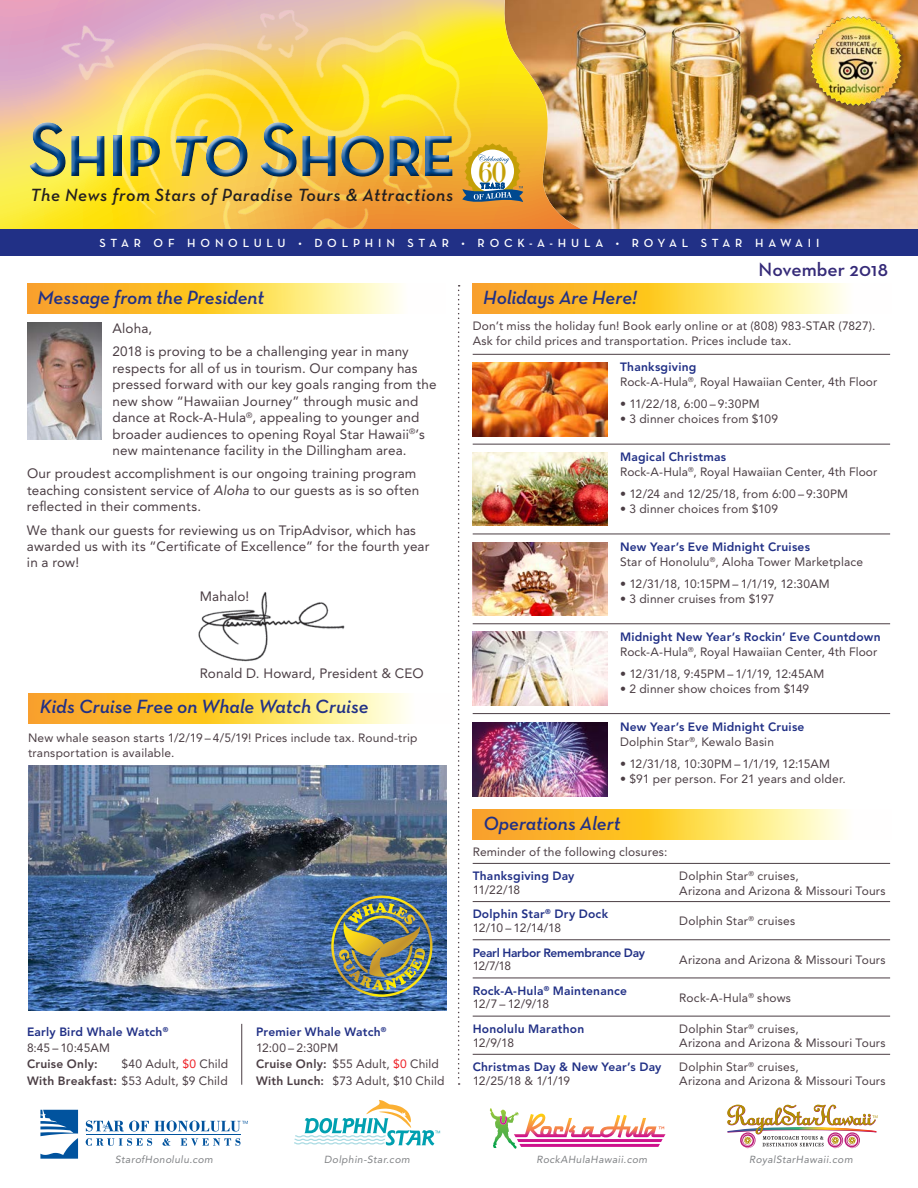
<style>
.page{position:relative;width:918px;height:1188px;background:#fff}
.page>*{position:absolute;margin:0;border:0;box-sizing:border-box;transform-origin:0 0}
.t1{font:78px "Neutra Text Demi SC Alt";letter-spacing:-.04em;color:#014990}
.t2{font:30.15px "Cantabile";color:#c49f06}
.t3{font:italic 600 19.5px "Neutra Text TF";color:#213086}
.t4{font:19.5px "Neutra Text Exp Demi Alt";color:#352a78}
.t5{font:italic 600 18px "Neutra Text TF";letter-spacing:.035em;color:#231f20}
.t6{font:13.5px/16.5px "Avenir LT Std";letter-spacing:.01em;color:#4b3e44}
.t7{font:12px/15px "Avenir LT Std";letter-spacing:.015em;color:#4b3e44}
.t8{font:800 12px/13.5px "Avenir LT Std";letter-spacing:.02em;color:#213086}
.t9{font:12px "Avenir LT Std";letter-spacing:-.025em;color:#4b3e44}
.t10{font:12px "Neutra Text Exp Demi Alt";letter-spacing:.4em;color:#fff}
.t11{font:12px "Avenir LT Std";letter-spacing:-.005em;color:#4b3e44}
.t12{font:800 12px "Avenir LT Std";letter-spacing:-.02em;color:#213086}
.t13{font:800 12px "Avenir LT Std";letter-spacing:.02em;color:#4b3e44}
.t14{font:italic 10.2px "Avenir LT Std";letter-spacing:.04em;color:#808285}
.s1{font-family:"Neutra Text Demi SC Italic Alt"}
.s2{font-style:italic}
.s3{color:#ee1d23}
.s4{font-weight:800}
.s5{font-weight:800;color:#213086}
.s6{font-weight:400;color:#4b3e44}
</style>
<div class="page">
<img style="left:727px;top:1105px;width:151px;height:44px">
<svg style="left:86px;top:1138px;width:66px;height:8px"></svg>
<svg style="left:162px;top:1138px;width:8px;height:8px"></svg>
<svg style="left:181px;top:1138px;width:59px;height:8px"></svg>
<hr style="left:86px;top:1135px;width:154px;height:1px;background:#01539e">
<svg style="left:155px;top:1121px;width:93px;height:11px"></svg>
<svg style="left:86px;top:1120px;width:63px;height:12px"></svg>
<svg style="left:40px;top:1110px;width:38px;height:49px"></svg>
<svg style="left:490px;top:1108px;width:176px;height:41px"></svg>
<img style="left:582px;top:0;width:336px;height:230px">
<svg style="left:0;top:0;width:582px;height:230px;background:#e1b87c"></svg>
<img style="left:82px;top:0;width:474px;height:230px">
<img style="left:43px;top:5px;width:96px;height:98px">
<div style="left:0;top:230px;width:918px;height:26px;background:#213086"></div>
<div style="left:24px;top:117px;width:433px;height:62px;background:#fff;opacity:.75"></div>
<div style="left:25px;top:126px;width:433px;height:57px;background:#231f20;opacity:.55"></div>
<svg style="left:462px;top:143px;width:61px;height:60px"></svg>
<img style="left:27px;top:323px;width:75px;height:117px">
<svg style="left:27px;top:284px;width:374px;height:30px;background:#fdcf57"></svg>
<svg style="left:458px;top:285px;width:2px;height:800px"></svg>
<svg style="left:294px;top:1100px;width:146px;height:46px"></svg>
<div style="left:810px;top:16px;width:95px;height:93px;background:#231f20;opacity:.3"></div>
<img style="left:810px;top:16px;width:92px;height:89px">
<svg style="left:473px;top:284px;width:374px;height:30px;background:#fdcf57"></svg>
<img style="left:473px;top:362px;width:134px;height:74px">
<img style="left:473px;top:542px;width:134px;height:74px">
<img style="left:473px;top:632px;width:134px;height:74px">
<img style="left:473px;top:722px;width:134px;height:74px">
<img style="left:473px;top:452px;width:134px;height:74px">
<hr style="left:473px;top:354px;width:417px;height:1px;background:#4b3e44">
<hr style="left:473px;top:444px;width:417px;height:1px;background:#4b3e44">
<hr style="left:473px;top:534px;width:417px;height:1px;background:#4b3e44">
<hr style="left:473px;top:624px;width:417px;height:1px;background:#4b3e44">
<hr style="left:473px;top:713px;width:417px;height:1px;background:#4b3e44">
<svg style="left:473px;top:810px;width:374px;height:30px;background:#fdcf57"></svg>
<hr style="left:473px;top:863px;width:417px;height:1px;background:#4b3e44">
<hr style="left:473px;top:901px;width:417px;height:1px;background:#4b3e44">
<hr style="left:473px;top:940px;width:417px;height:1px;background:#4b3e44">
<hr style="left:473px;top:978px;width:417px;height:1px;background:#4b3e44">
<hr style="left:473px;top:1016px;width:417px;height:1px;background:#4b3e44">
<hr style="left:473px;top:1054px;width:417px;height:1px;background:#4b3e44">
<svg style="left:28px;top:693px;width:380px;height:30px;background:#fdcf57"></svg>
<hr style="left:241px;top:1024px;width:1px;height:61px;background:#4b3e44">
<img style="left:28px;top:766px;width:418px;height:245px">
<img style="left:198px;top:592px;width:147px;height:70px">
<img style="left:331px;top:896px;width:102px;height:101px">
<h1 class="t1" style="left:28px;top:102px;width:430px">Ship <span class="s1">to</span> Shore</h1>
<p class="t5" style="left:31px;top:184px;width:425px">The News from Stars of Paradise Tours &amp; Attractions</p>
<p class="t2" style="left:479px;top:152px;width:29px">60</p>
<p class="t10" style="left:99px;top:235px;width:721px">STAR OF HONOLULU • DOLPHIN STAR • ROCK-A-HULA • ROYAL STAR HAWAII</p>
<p class="t3" style="left:38px;top:286px;width:228px">Message from the President</p>
<p class="t6" style="left:112px;top:320px;width:41px">Aloha,</p>
<p class="t6" style="left:112px;top:343px;width:326px">2018 is proving to be a challenging year in many respects for all of us in tourism. Our company has pressed forward with our key goals ranging from the new show “Hawaiian Journey” through music and dance at Rock-A-Hula<sup>®</sup>, appealing to younger and broader audiences to opening Royal Star Hawaii<sup>®</sup>’s new maintenance facility in the Dillingham area.</p>
<p class="t6" style="left:27px;top:465px;width:394px">Our proudest accomplishment is our ongoing training program teaching consistent service of <span class="s2">Aloha</span> to our guests as is so often reflected in their comments.</p>
<p class="t6" style="left:27px;top:522px;width:404px">We thank our guests for reviewing us on TripAdvisor, which has awarded us with its “Certificate of Excellence” for the fourth year in a row!</p>
<p class="t6" style="left:200px;top:588px;width:51px">Mahalo!</p>
<p class="t6" style="left:200px;top:665px;width:225px">Ronald D. Howard, President &amp; CEO</p>
<p class="t3" style="left:40px;top:695px;width:330px">Kids Cruise Free on Whale Watch Cruise</p>
<p class="t7" style="left:28px;top:730px;width:391px">New whale season starts 1/2/19 – 4/5/19! Prices include tax. Round-trip transportation is available.</p>
<p class="t8" style="left:27px;top:1025px;width:143px">Early Bird Whale Watch<sup>®</sup></p>
<p class="t7" style="left:27px;top:1041px;width:84px">8:45 – 10:45AM</p>
<p class="t13" style="left:27px;top:1057px;width:72px">Cruise Only:</p>
<p class="t7" style="left:121px;top:1057px;width:108px">$40 Adult, <span class="s3">$0</span> Child</p>
<p class="t7" style="left:27px;top:1073px;width:202px"><span class="s4">With Breakfast:</span> $53 Adult, $9 Child</p>
<p class="t8" style="left:256px;top:1025px;width:132px">Premier Whale Watch<sup>®</sup></p>
<p class="t7" style="left:256px;top:1041px;width:84px">12:00 – 2:30PM</p>
<p class="t7" style="left:256px;top:1057px;width:184px"><span class="s4">Cruise Only:</span> $55 Adult, <span class="s3">$0</span> Child</p>
<p class="t7" style="left:256px;top:1073px;width:190px"><span class="s4">With Lunch:</span> $73 Adult, $10 Child</p>
<p class="t4" style="left:759px;top:257px;width:131px">November 2018</p>
<p class="t3" style="left:483px;top:286px;width:155px">Holidays Are Here!</p>
<p class="t7" style="left:473px;top:319px;width:404px">Don’t miss the holiday fun! Book early online or at (808) 983-STAR (7827).<br>Ask for child prices and transportation. Prices include tax.</p>
<p class="t7" style="left:620px;top:360px;width:259px"><span class="s5">Thanksgiving<br></span>Rock-A-Hula<sup>®</sup>, Royal Hawaiian Center, 4th Floor</p>
<p class="t7" style="left:620px;top:397px;width:141px">• 11/22/18, 6:00 – 9:30PM</p>
<p class="t7" style="left:620px;top:412px;width:160px">• 3 dinner choices from $109</p>
<p class="t7" style="left:620px;top:450px;width:259px"><span class="s5">Magical Christmas<br></span>Rock-A-Hula<sup>®</sup>, Royal Hawaiian Center, 4th Floor</p>
<p class="t7" style="left:620px;top:486px;width:229px">• 12/24 and 12/25/18, from 6:00 – 9:30PM</p>
<p class="t7" style="left:620px;top:501px;width:160px">• 3 dinner choices from $109</p>
<p class="t7" style="left:620px;top:540px;width:245px"><span class="s5">New Year’s Eve Midnight Cruises<br></span>Star of Honolulu<sup>®</sup>, Aloha Tower Marketplace</p>
<p class="t9" style="left:620px;top:577px;width:211px">• 12/31/18, 10:15PM – 1/1/19, 12:30AM</p>
<p class="t7" style="left:620px;top:591px;width:156px">• 3 dinner cruises from $197</p>
<p class="t7" style="left:620px;top:629px;width:262px"><span class="s5">Midnight New Year’s Rockin’ Eve Countdown<br></span>Rock-A-Hula<sup>®</sup>, Royal Hawaiian Center, 4th Floor</p>
<p class="t11" style="left:620px;top:667px;width:206px">• 12/31/18, 9:45PM – 1/1/19, 12:45AM</p>
<p class="t7" style="left:620px;top:681px;width:191px">• 2 dinner show choices from $149</p>
<p class="t8" style="left:620px;top:720px;width:186px;line-height:15px">New Year’s Eve Midnight Cruise<br><span class="s6">Dolphin Star</span><sup>®</sup><span class="s6">, Kewalo Basin</span></p>
<p class="t9" style="left:620px;top:757px;width:211px">• 12/31/18, 10:30PM – 1/1/19, 12:15AM</p>
<p class="t7" style="left:620px;top:772px;width:227px">• $91 per person. For 21 years and older.</p>
<p class="t3" style="left:483px;top:811px;width:139px">Operations Alert</p>
<p class="t7" style="left:473px;top:845px;width:196px">Reminder of the following closures:</p>
<p class="t8" style="left:473px;top:870px;width:103px">Thanksgiving Day</p>
<p class="t7" style="left:473px;top:882px;width:49px">11/22/18</p>
<p class="t7" style="left:679px;top:868px;width:208px">Dolphin Star<sup>®</sup> cruises,<br>Arizona and Arizona &amp; Missouri Tours</p>
<p class="t8" style="left:473px;top:908px;width:137px">Dolphin Star<sup>®</sup> Dry Dock<br><span class="s6">12/10 – 12/14/18</span></p>
<p class="t7" style="left:679px;top:914px;width:118px">Dolphin Star<sup>®</sup> cruises</p>
<p class="t12" style="left:473px;top:946px;width:174px">Pearl Harbor Remembrance Day</p>
<p class="t7" style="left:473px;top:959px;width:40px">12/7/18</p>
<p class="t7" style="left:679px;top:952px;width:208px">Arizona and Arizona &amp; Missouri Tours</p>
<p class="t8" style="left:473px;top:984px;width:156px">Rock-A-Hula<sup>®</sup> Maintenance<br><span class="s6">12/7 – 12/9/18</span></p>
<p class="t7" style="left:679px;top:990px;width:113px">Rock-A-Hula<sup>®</sup> shows</p>
<p class="t8" style="left:473px;top:1022px;width:113px">Honolulu Marathon</p>
<p class="t7" style="left:473px;top:1035px;width:43px">12/9/18</p>
<p class="t8" style="left:473px;top:1060px;width:190px">Christmas Day &amp; New Year’s Day</p>
<p class="t7" style="left:473px;top:1073px;width:99px">12/25/18 &amp; 1/1/19</p>
<p class="t7" style="left:679px;top:1022px;width:208px;line-height:13.5px">Dolphin Star<sup>®</sup> cruises,<br>Arizona and Arizona &amp; Missouri Tours</p>
<p class="t7" style="left:679px;top:1060px;width:208px;line-height:13.5px">Dolphin Star<sup>®</sup> cruises,<br>Arizona and Arizona &amp; Missouri Tours</p>
<p class="t14" style="left:115px;top:1153px;width:99px">StarofHonolulu.com</p>
<p class="t14" style="left:324px;top:1153px;width:87px">Dolphin-Star.com</p>
<p class="t14" style="left:536px;top:1153px;width:112px">RockAHulaHawaii.com</p>
<p class="t14" style="left:749px;top:1153px;width:105px">RoyalStarHawaii.com</p>
</div>
